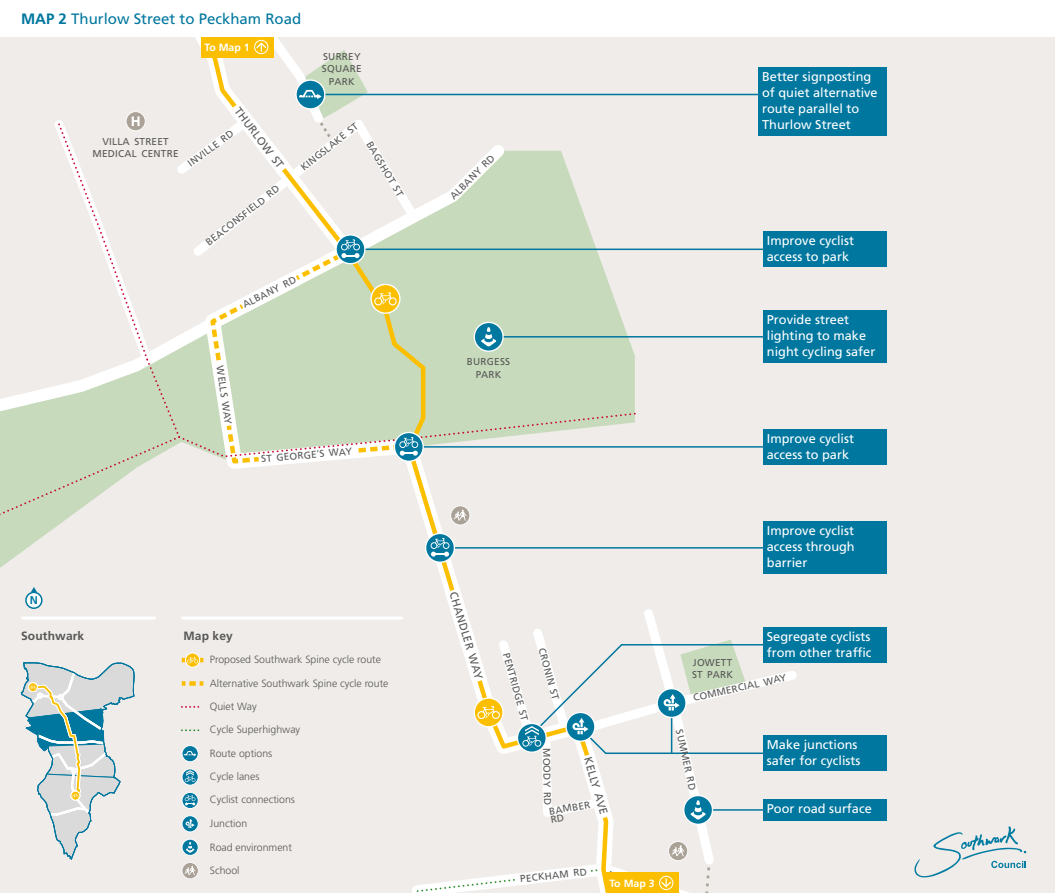
<style>
.page{position:relative;width:1055px;height:893px;background:#fff}
.page>*{position:absolute;margin:0;border:0;box-sizing:border-box;transform-origin:0 0}
.t1{font:15px "Frutiger LT Std";color:#00779f}
.t2{font:12.75px/15.9px "Frutiger LT Std";color:#fff}
.t3{font:700 12px "Frutiger LT Std";letter-spacing:.01em;color:#575756}
.t4{font:700 11.25px "Frutiger LT Std";color:#00779f}
.t5{font:11.1px "Frutiger LT Std";color:#575756}
.t6{font:300 10.5px "Frutiger LT Std";color:#575756}
.t7{font:700 10.5px "Frutiger LT Std";color:#fff}
.t8{font:9.9px/12.5px "Frutiger LT Std";letter-spacing:.025em;color:#575756;text-align:center}
.s1{font-weight:700}
</style>
<div class="page">
<div style="left:0;top:1px;width:1054px;height:892px;background:#efece9"></div>
<svg style="left:0;top:151px;width:635px;height:417px"></svg>
<svg style="left:428px;top:145px;width:87px;height:216px;background:#cfdec5"></svg>
<svg style="left:390px;top:427px;width:245px;height:141px"></svg>
<svg style="left:403px;top:458px;width:228px;height:114px"></svg>
<svg style="left:428px;top:361px;width:206px;height:97px"></svg>
<hr style="left:348px;top:249px;width:418px;height:1px;background:#00779f">
<hr style="left:309px;top:94px;width:457px;height:1px;background:#00779f">
<div style="left:758px;top:68px;width:128px;height:68px;background:#00779f"></div>
<div style="left:762px;top:231px;width:124px;height:36px;background:#00779f"></div>
<hr style="left:409px;top:446px;width:356px;height:2px;background:#00779f">
<hr style="left:485px;top:336px;width:280px;height:2px;background:#00779f">
<hr style="left:440px;top:547px;width:325px;height:2px;background:#00779f">
<div style="left:762px;top:311px;width:124px;height:52px;background:#00779f"></div>
<div style="left:762px;top:627px;width:124px;height:36px;background:#00779f"></div>
<div style="left:762px;top:735px;width:124px;height:36px;background:#00779f"></div>
<div style="left:762px;top:799px;width:124px;height:22px;background:#00779f"></div>
<div style="left:762px;top:429px;width:124px;height:36px;background:#00779f"></div>
<div style="left:762px;top:522px;width:124px;height:52px;background:#00779f"></div>
<svg style="left:474px;top:322px;width:29px;height:29px"></svg>
<div style="left:473px;top:322px;width:30px;height:30px;border:1px solid #fff;border-radius:50%"></div>
<svg style="left:481px;top:327px;width:15px;height:20px"></svg>
<svg style="left:425px;top:533px;width:29px;height:29px"></svg>
<div style="left:425px;top:533px;width:30px;height:30px;border:1px solid #fff;border-radius:50%"></div>
<svg style="left:430px;top:538px;width:19px;height:19px"></svg>
<svg style="left:450px;top:505px;width:20px;height:20px"></svg>
<hr style="left:181px;top:617px;width:222px;height:3px;background:#fff">
<svg style="left:182px;top:658px;width:21px;height:4px"></svg>
<svg style="left:182px;top:745px;width:16px;height:17px"></svg>
<div style="left:182px;top:745px;width:17px;height:17px;border:1px solid #fff;border-radius:50%"></div>
<svg style="left:184px;top:751px;width:12px;height:5px"></svg>
<svg style="left:185px;top:653px;width:15px;height:14px"></svg>
<div style="left:185px;top:653px;width:15px;height:14px;border:1px solid #fff;border-radius:50%"></div>
<svg style="left:187px;top:657px;width:11px;height:6px"></svg>
<svg style="left:182px;top:769px;width:16px;height:16px"></svg>
<div style="left:182px;top:768px;width:17px;height:17px;border:1px solid #fff;border-radius:50%"></div>
<svg style="left:184px;top:770px;width:12px;height:12px"></svg>
<svg style="left:182px;top:792px;width:16px;height:16px"></svg>
<div style="left:182px;top:792px;width:17px;height:17px;border:1px solid #fff;border-radius:50%"></div>
<svg style="left:185px;top:795px;width:10px;height:10px"></svg>
<svg style="left:182px;top:816px;width:16px;height:16px"></svg>
<div style="left:182px;top:815px;width:17px;height:17px;border:1px solid #fff;border-radius:50%"></div>
<svg style="left:186px;top:819px;width:9px;height:9px"></svg>
<svg style="left:182px;top:681px;width:21px;height:5px"></svg>
<svg style="left:182px;top:706px;width:17px;height:2px"></svg>
<svg style="left:182px;top:729px;width:17px;height:2px"></svg>
<svg style="left:182px;top:839px;width:16px;height:16px"></svg>
<div style="left:182px;top:839px;width:17px;height:17px;border:1px solid #fff;border-radius:50%"></div>
<svg style="left:186px;top:842px;width:8px;height:11px"></svg>
<svg style="left:182px;top:863px;width:16px;height:16px"></svg>
<hr style="left:21px;top:617px;width:135px;height:3px;background:#fff">
<svg style="left:20px;top:662px;width:115px;height:198px"></svg>
<div style="left:26px;top:592px;width:16px;height:16px;background:#fff;border-radius:50%"></div>
<div style="left:25px;top:592px;width:18px;height:17px;border:2px solid #00779f;border-radius:50%"></div>
<svg style="left:31px;top:587px;width:6px;height:5px"></svg>
<svg style="left:412px;top:572px;width:385px;height:321px"></svg>
<svg style="left:0;top:37px;width:428px;height:490px"></svg>
<svg style="left:914px;top:826px;width:112px;height:51px"></svg>
<div style="left:0;top:0;width:1054px;height:37px;background:#fff"></div>
<p class="t1" style="left:21px;top:10px;width:282px"><span class="s1">MAP 2</span> Thurlow Street to Peckham Road</p>
<p class="t7" style="left:205px;top:41px;width:46px">To Map 1</p>
<p class="t8" style="left:322px;top:50px;width:41px">SURREY<br>SQUARE<br>PARK</p>
<p class="t8" style="left:92px;top:135px;width:88px">VILLA STREET<br>MEDICAL CENTRE</p>
<p class="t5" style="left:242px;top:105px;width:75px;rotate:53deg">THURLOW ST</p>
<p class="t8" style="left:185px;top:159px;width:56px;rotate:-36deg">INVILLE RD</p>
<p class="t8" style="left:203px;top:238px;width:92px;rotate:-38deg">BEACONSFIELD RD</p>
<p class="t8" style="left:298px;top:164px;width:72px;rotate:-39deg">KINGSLAKE ST</p>
<p class="t8" style="left:374px;top:139px;width:64px;rotate:59deg">BAGSHOT ST</p>
<p class="t8" style="left:240px;top:299px;width:60px;rotate:-26deg">ALBANY RD</p>
<p class="t8" style="left:226px;top:365px;width:61px;rotate:82deg">WELLS WAY</p>
<p class="t8" style="left:261px;top:453px;width:93px;rotate:-5deg">ST GEORGE<sup>’</sup>S WAY</p>
<p class="t4" style="left:30px;top:594px;width:10px">N</p>
<p class="t3" style="left:21px;top:629px;width:65px">Southwark</p>
<p class="t3" style="left:183px;top:629px;width:51px">Map key</p>
<p class="t6" style="left:210px;top:654px;width:173px">Proposed Southwark Spine cycle route</p>
<p class="t6" style="left:210px;top:677px;width:180px">Alternative Southwark Spine cycle route</p>
<p class="t6" style="left:210px;top:700px;width:48px">Quiet Way</p>
<p class="t6" style="left:210px;top:724px;width:92px">Cycle Superhighway</p>
<p class="t6" style="left:210px;top:747px;width:64px">Route options</p>
<p class="t6" style="left:210px;top:770px;width:51px">Cycle lanes</p>
<p class="t6" style="left:210px;top:794px;width:87px">Cyclist connections</p>
<p class="t6" style="left:210px;top:818px;width:39px">Junction</p>
<p class="t6" style="left:210px;top:841px;width:84px">Road environment</p>
<p class="t6" style="left:210px;top:865px;width:31px">School</p>
<p class="t8" style="left:447px;top:193px;width:60px;rotate:-45deg">ALBANY RD</p>
<p class="t8" style="left:467px;top:355px;width:45px">BURGESS<br>PARK</p>
<p class="t2" style="left:762px;top:69px;width:117px">Better signposting of quiet alternative route parallel to<br>Thurlow Street</p>
<p class="t2" style="left:767px;top:233px;width:89px">Improve cyclist access to park</p>
<p class="t2" style="left:767px;top:312px;width:110px">Provide street lighting to make night cycling safer</p>
<p class="t2" style="left:767px;top:430px;width:89px">Improve cyclist access to park</p>
<p class="t5" style="left:459px;top:590px;width:92px;rotate:73deg">CHANDLER WAY</p>
<p class="t8" style="left:512px;top:651px;width:71px;rotate:74deg">PENTRIDGE ST</p>
<p class="t8" style="left:547px;top:647px;width:55px;rotate:74deg">CRONIN ST</p>
<p class="t8" style="left:552px;top:748px;width:59px;rotate:89deg">MOODY RD</p>
<p class="t5" style="left:594px;top:755px;width:61px;rotate:74deg">KELLY AVE</p>
<p class="t8" style="left:548px;top:807px;width:43px;line-height:8.9px;text-align:left;rotate:-10deg">BAMBER<br>RD</p>
<p class="t8" style="left:519px;top:873px;width:68px;rotate:-6deg">PECKHAM RD</p>
<p class="t7" style="left:609px;top:877px;width:46px">To Map 3</p>
<p class="t2" style="left:767px;top:523px;width:89px;text-align:justify">Improve cyclist access through barrier</p>
<p class="t2" style="left:767px;top:628px;width:106px">Segregate cyclists from other traffic</p>
<p class="t8" style="left:692px;top:656px;width:42px;text-align:left">JOWETT<br>ST PARK</p>
<p class="t8" style="left:692px;top:692px;width:97px;rotate:-13deg">COMMERCIAL WAY</p>
<p class="t8" style="left:685px;top:728px;width:63px;rotate:77deg">SUMMER RD</p>
<p class="t2" style="left:767px;top:737px;width:95px">Make junctions safer for cyclists</p>
<p class="t2" style="left:767px;top:801px;width:106px">Poor road surface</p>
</div>
